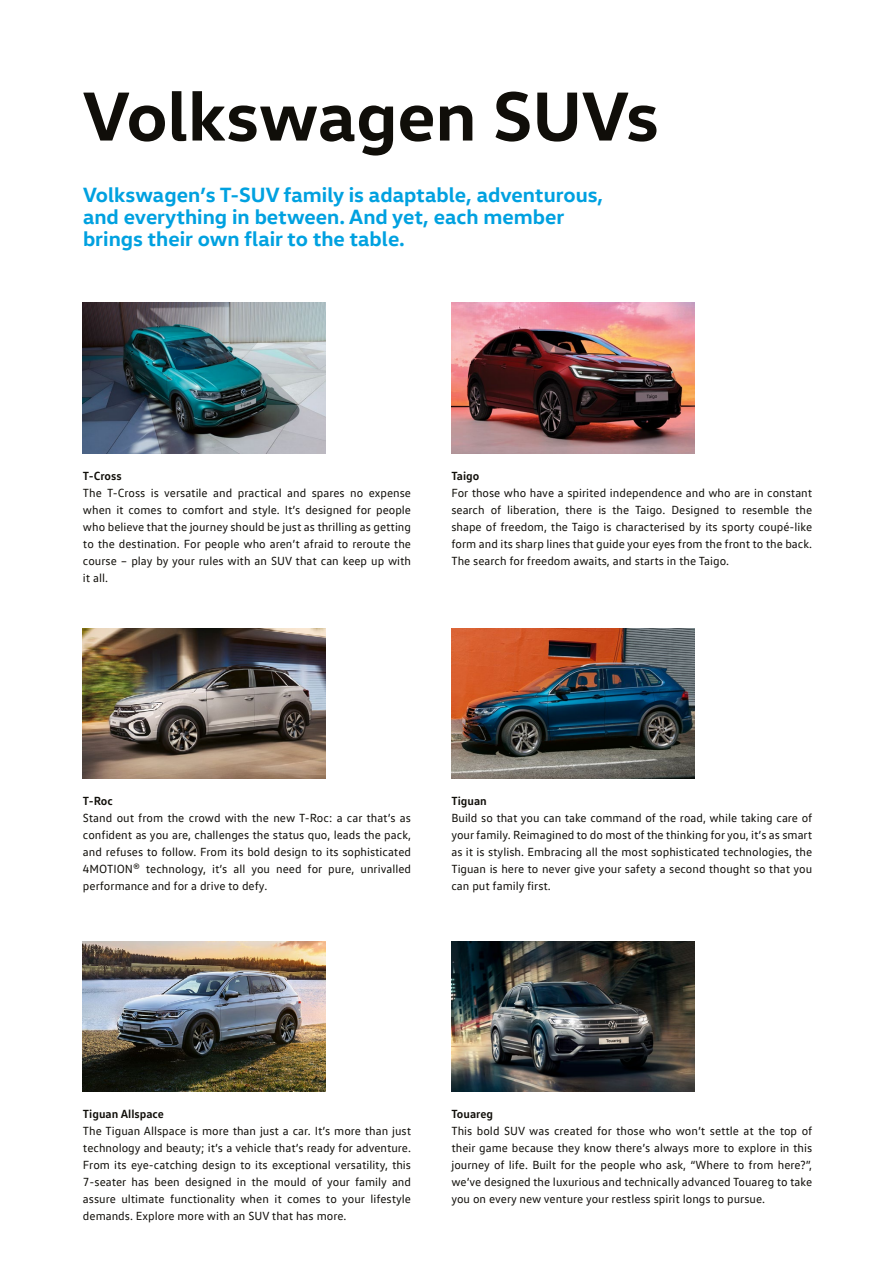
<style>
.page{position:relative;width:893px;height:1263px;background:#fff}
.page>*{position:absolute;margin:0;border:0;box-sizing:border-box;transform-origin:0 0}
.t1{font:700 70.5px "VW Head";color:#100e09}
.t2{font:700 21px/22.5px "VW Head";color:#00a1e0}
.t3{font:12px/17px "VW Text";color:#100e09;text-align:justify}
.t4{font:700 12px "VW Text";color:#100e09}
</style>
<div class="page">
<img style="left:83px;top:941px;width:243px;height:151px">
<img style="left:451px;top:941px;width:243px;height:151px">
<img style="left:83px;top:303px;width:243px;height:150px">
<img style="left:451px;top:303px;width:243px;height:150px">
<img style="left:83px;top:628px;width:243px;height:151px">
<img style="left:451px;top:628px;width:243px;height:151px">
<h1 class="t1" style="left:83px;top:70px;width:577px">Volkswagen SUVs</h1>
<h2 class="t2" style="left:83px;top:182px;width:522px">Volkswagen’s T-SUV family is adaptable, adventurous, and everything in between. And yet, each member brings their own flair to the table.</h2>
<p class="t4" style="left:83px;top:467px;width:40px">T-Cross</p>
<p class="t3" style="left:83px;top:484px;width:330px">The T-Cross is versatile and practical and spares no expense when it comes to comfort and style. It’s designed for people who believe that the journey should be just as thrilling as getting to the destination. For people who aren’t afraid to reroute the course – play by your rules with an SUV that can keep up with it all.</p>
<p class="t4" style="left:451px;top:468px;width:30px">Taigo</p>
<p class="t3" style="left:451px;top:484px;width:362px">For those who have a spirited independence and who are in constant search of liberation, there is the Taigo. Designed to resemble the shape of freedom, the Taigo is characterised by its sporty coupé-like form and its sharp lines that guide your eyes from the front to the back.<br>The search for freedom awaits, and starts in the Taigo.</p>
<p class="t4" style="left:83px;top:793px;width:31px">T-Roc</p>
<p class="t3" style="left:83px;top:809px;width:330px">Stand out from the crowd with the new T-Roc: a car that’s as confident as you are, challenges the status quo, leads the pack, and refuses to follow. From its bold design to its sophisticated 4MOTION® technology, it’s all you need for pure, unrivalled performance and for a drive to defy.</p>
<p class="t4" style="left:451px;top:793px;width:37px">Tiguan</p>
<p class="t3" style="left:451px;top:809px;width:363px">Build so that you can take command of the road, while taking care of your family. Reimagined to do most of the thinking for you, it’s as smart as it is stylish. Embracing all the most sophisticated technologies, the Tiguan is here to never give your safety a second thought so that you can put family first.</p>
<p class="t4" style="left:83px;top:1106px;width:82px">Tiguan Allspace</p>
<p class="t3" style="left:83px;top:1122px;width:330px">The Tiguan Allspace is more than just a car. It’s more than just technology and beauty; it’s a vehicle that’s ready for adventure.<br>From its eye-catching design to its exceptional versatility, this 7-seater has been designed in the mould of your family and assure ultimate functionality when it comes to your lifestyle demands. Explore more with an SUV that has more.</p>
<p class="t4" style="left:451px;top:1106px;width:43px">Touareg</p>
<p class="t3" style="left:451px;top:1122px;width:362px">This bold SUV was created for those who won’t settle at the top of their game because they know there’s always more to explore in this journey of life. Built for the people who ask, “Where to from here?”, we’ve designed the luxurious and technically advanced Touareg to take you on every new venture your restless spirit longs to pursue.</p>
</div>
